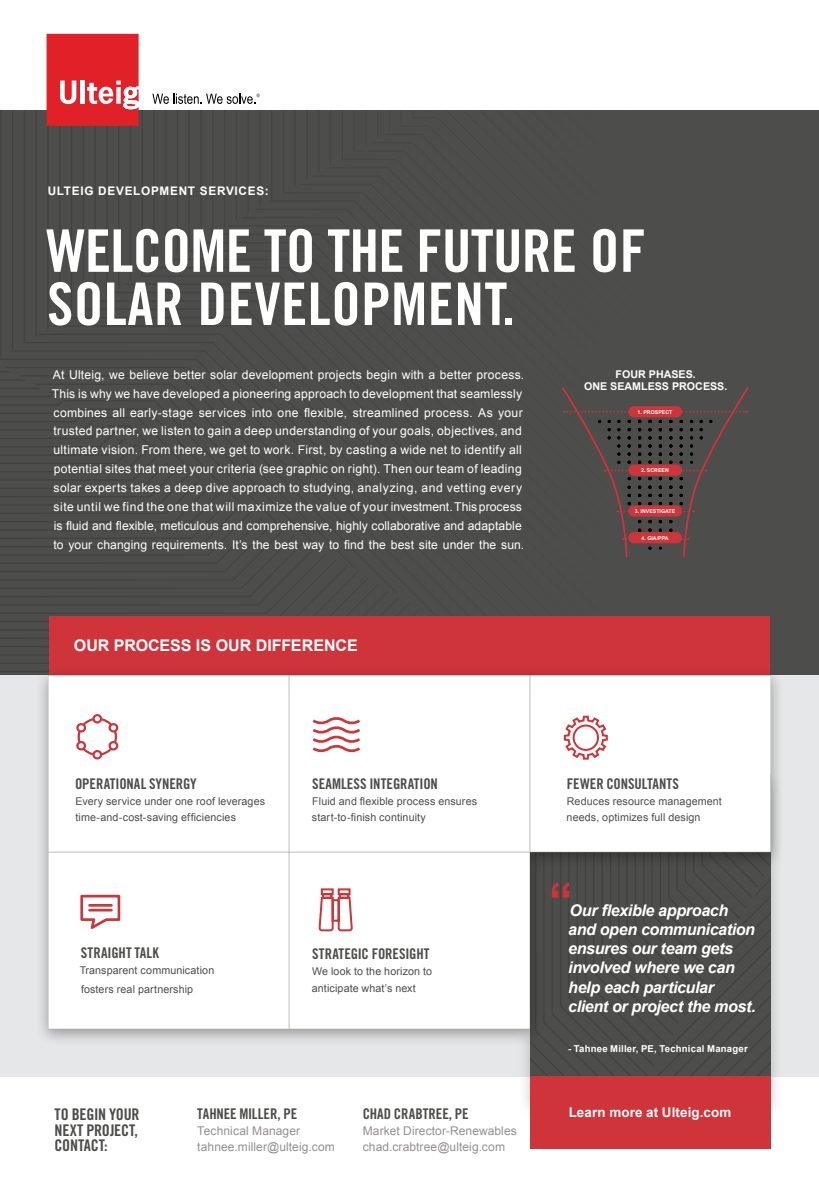
<style>
.page{position:relative;width:819px;height:1197px;background:#fff}
.page>*{position:absolute;margin:0;border:0;box-sizing:border-box;transform-origin:0 0}
.t1{font:58.8px/53.2px "Trade Gothic LT Pro Bd Cn 20";letter-spacing:.01em;color:#fff}
.t2{font:700 47.86px "Arial";color:#ce343a}
.t3{font:italic 700 16.1px/19.2px "Arial";letter-spacing:-.02em;color:#fff}
.t4{font:16.1px/15.4px "Trade Gothic LT Pro Bd Cn 20";letter-spacing:-.015em;color:#4d4d4b;text-align:justify}
.t5{font:700 16.1px "Arial";color:#fff}
.t6{font:14.7px "Trade Gothic LT Pro Bd Cn 20";letter-spacing:-.005em;color:#4d4d4b}
.t7{font:700 13.39px "Arial";letter-spacing:.01em;color:#fff}
.t8{font:12.16px/18.9px "Arial";letter-spacing:.02em;color:#fff}
.t9{font:12.08px/16px "Arial";letter-spacing:.005em;color:#94908f}
.t10{font:700 11.81px "Arial";letter-spacing:.06em;color:#fff}
.t11{font:10.67px/16.1px "Arial";letter-spacing:.01em;color:#4d4d4b}
.t12{font:700 10.67px/12.9px "Arial";color:#fff;text-align:center}
.t13{font:700 9.54px "Arial";letter-spacing:.02em;color:#fff}
.t14{font:700 5.25px "Arial";color:#fff}
</style>
<div class="page">
<div style="left:0;top:69px;width:819px;height:851px;background:#4d4d4b"></div>
<svg style="left:12px;top:110px;width:114px;height:239px"></svg>
<svg style="left:0;top:367px;width:126px;height:305px"></svg>
<div style="left:49px;top:616px;width:721px;height:381px;background:#ce343a"></div>
<div style="left:0;top:675px;width:819px;height:401px;background:#e6e7e8"></div>
<div style="left:517px;top:769px;width:267px;height:351px;background:#000;opacity:.21"></div>
<svg style="left:530px;top:1046px;width:241px;height:30px;background:#4b4b49"></svg>
<div style="left:35px;top:666px;width:749px;height:380px;background:#000;opacity:.34"></div>
<svg style="left:530px;top:852px;width:241px;height:177px;background:#4a4a48"></svg>
<div style="left:48px;top:852px;width:241px;height:177px;background:#fff"></div>
<div style="left:289px;top:852px;width:241px;height:177px;background:#fff"></div>
<div style="left:48px;top:675px;width:241px;height:177px;background:#fff"></div>
<div style="left:289px;top:675px;width:241px;height:177px;background:#fff"></div>
<div style="left:530px;top:675px;width:241px;height:177px;background:#fff"></div>
<div style="left:530px;top:1076px;width:241px;height:73px;background:#ce343a"></div>
<svg style="left:310px;top:714px;width:53px;height:41px;background:#f3cecf"></svg>
<svg style="left:76px;top:714px;width:43px;height:46px;background:#f3d1d3"></svg>
<svg style="left:319px;top:887px;width:33px;height:45px"></svg>
<svg style="left:563px;top:715px;width:46px;height:46px;background:#f2cacc"></svg>
<svg style="left:79px;top:893px;width:43px;height:40px;background:#f1c6c7"></svg>
<div style="left:0;top:0;width:819px;height:110px;background:#fff"></div>
<svg style="left:47px;top:34px;width:92px;height:92px;background:#e4383f"></svg>
<svg style="left:152px;top:94px;width:108px;height:10px"></svg>
<svg style="left:562px;top:387px;width:187px;height:170px"></svg>
<div style="left:628px;top:406px;width:54px;height:11px;background:#ce343a;border-radius:6px"></div>
<div style="left:628px;top:465px;width:54px;height:11px;background:#ce343a;border-radius:6px"></div>
<div style="left:628px;top:505px;width:54px;height:12px;background:#ce343a;border-radius:6px"></div>
<div style="left:628px;top:532px;width:54px;height:11px;background:#ce343a;border-radius:6px"></div>
<p class="t10" style="left:48px;top:183px;width:223px">ULTEIG DEVELOPMENT SERVICES:</p>
<h1 class="t1" style="left:46px;top:224px;width:601px">WELCOME TO THE FUTURE OF<br>SOLAR DEVELOPMENT.</h1>
<p class="t8" style="left:52px;top:365px;width:474px">At Ulteig, we believe better solar development projects begin with a better process.<br>This is why we have developed a pioneering approach to development that seamlessly combines all early-stage services into one flexible, streamlined process. As your trusted partner, we listen to gain a deep understanding of your goals, objectives, and ultimate vision. From there, we get to work. First, by casting a wide net to identify all potential sites that meet your criteria (see graphic on right). Then our team of leading solar experts takes a deep dive approach to studying, analyzing, and vetting every site until we find the one that will maximize the value of your investment. This process is fluid and flexible, meticulous and comprehensive, highly collaborative and adaptable to your changing requirements. It’s the best way to find the best site under the sun.</p>
<h3 class="t5" style="left:74px;top:634px;width:285px">OUR PROCESS IS OUR DIFFERENCE</h3>
<p class="t12" style="left:584px;top:368px;width:145px">FOUR PHASES.<br>ONE SEAMLESS PROCESS.</p>
<p class="t14" style="left:638px;top:408px;width:36px">1. PROSPECT</p>
<p class="t14" style="left:641px;top:467px;width:29px">2. SCREEN</p>
<p class="t14" style="left:635px;top:508px;width:42px">3. INVESTIGATE</p>
<p class="t14" style="left:642px;top:534px;width:29px">4. GIA/PPA</p>
<p class="t6" style="left:75px;top:774px;width:123px">OPERATIONAL SYNERGY</p>
<p class="t11" style="left:75px;top:793px;width:191px">Every service under one roof leverages time-and-cost-saving efficiencies</p>
<p class="t6" style="left:312px;top:774px;width:127px">SEAMLESS INTEGRATION</p>
<p class="t11" style="left:312px;top:793px;width:167px">Fluid and flexible process ensures start-to-finish continuity</p>
<p class="t6" style="left:81px;top:944px;width:79px">STRAIGHT TALK</p>
<p class="t11" style="left:80px;top:961px;width:136px;line-height:18.7px">Transparent communication fosters real partnership</p>
<p class="t6" style="left:312px;top:945px;width:119px">STRATEGIC FORESIGHT</p>
<p class="t11" style="left:312px;top:964px;width:122px">We look to the horizon to anticipate what’s next</p>
<p class="t6" style="left:567px;top:774px;width:114px">FEWER CONSULTANTS</p>
<p class="t11" style="left:567px;top:793px;width:157px">Reduces resource management needs, optimizes full design</p>
<h2 class="t2" style="left:549px;top:868px;width:25px">“</h2>
<h3 class="t3" style="left:568px;top:901px;width:189px">Our flexible approach and open communication ensures our team gets involved where we can help each particular client or project the most.</h3>
<p class="t13" style="left:568px;top:1042px;width:181px">- Tahnee Miller, PE, Technical Manager</p>
<h3 class="t4" style="left:55px;top:1107px;width:86px">TO BEGIN YOUR NEXT PROJECT, CONTACT:</h3>
<p class="t7" style="left:569px;top:1103px;width:164px">Learn more at Ulteig.com</p>
<p class="t6" style="left:363px;top:1104px;width:107px">CHAD CRABTREE, PE</p>
<p class="t9" style="left:363px;top:1123px;width:156px">Market Director-Renewables chad.crabtree@ulteig.com</p>
<p class="t6" style="left:197px;top:1104px;width:101px">TAHNEE MILLER, PE</p>
<p class="t9" style="left:197px;top:1123px;width:139px">Technical Manager tahnee.miller@ulteig.com</p>
</div>
